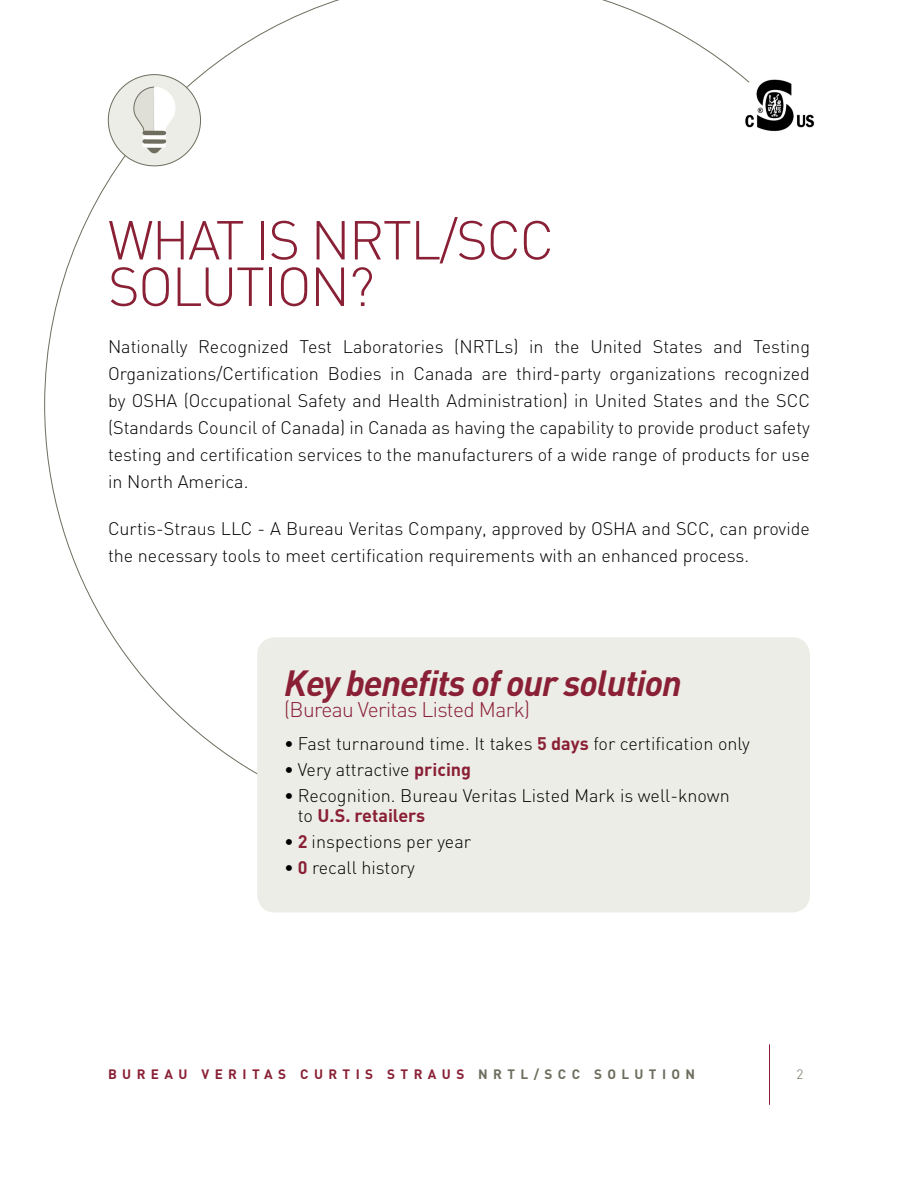
<style>
.page{position:relative;width:918px;height:1188px;background:#fff}
.page>*{position:absolute;margin:0;border:0;box-sizing:border-box;transform-origin:0 0}
.t1{font:300 54px/46.5px "DIN";letter-spacing:-.03em;color:#8a2035}
.t2{font:italic 700 36px "DIN";letter-spacing:-.03em;color:#8a2035}
.t3{font:300 21px "DIN";letter-spacing:-.03em;color:#8a2035}
.t4{font:300 18px/27px "DIN";color:#000}
.t5{font:700 13.5px "DIN";letter-spacing:.4em;color:#8a2035}
.t6{font:300 13.5px "DIN";color:#6e6d5e}
.s1{font-weight:700;color:#8a2035}
.s2{color:#6e6d5e}
</style>
<div class="page">
<hr style="left:769px;top:1044px;width:1px;height:61px;background:#8a2035">
<img style="left:750px;top:79px;width:65px;height:53px">
<div style="left:257px;top:637px;width:553px;height:276px;background:#edede8;border-radius:18px"></div>
<div style="left:108px;top:75px;width:93px;height:91px;background:#edede8;border-radius:50%"></div>
<svg style="left:133px;top:86px;width:43px;height:68px"></svg>
<h1 class="t1" style="left:108px;top:216px;width:448px">WHAT IS NRTL/SCC<br>SOLUTION?</h1>
<p class="t4" style="left:108px;top:333px;width:704px;text-align:justify">Nationally Recognized Test Laboratories (NRTLs) in the United States and Testing Organizations/Certification Bodies in Canada are third-party organizations recognized by OSHA (Occupational Safety and Health Administration) in United States and the SCC (Standards Council of Canada) in Canada as having the capability to provide product safety testing and certification services to the manufacturers of a wide range of products for use in North America.</p>
<p class="t4" style="left:108px;top:515px;width:703px">Curtis-Straus LLC - A Bureau Veritas Company, approved by OSHA and SCC, can provide the necessary tools to meet certification requirements with an enhanced process.</p>
<h2 class="t2" style="left:284px;top:659px;width:399px">Key benefits of our solution</h2>
<p class="t3" style="left:284px;top:696px;width:247px">(Bureau Veritas Listed Mark)</p>
<p class="t4" style="left:284px;top:730px;width:467px">• Fast turnaround time. It takes <span class="s1">5 days</span> for certification only</p>
<p class="t4" style="left:284px;top:756px;width:189px">• Very attractive <span class="s1">pricing</span></p>
<p class="t4" style="left:298px;top:786px;width:434px;line-height:19.5px;text-indent:-14px">• Recognition. Bureau Veritas Listed Mark is well-known to <span class="s1">U.S. retailers</span></p>
<p class="t4" style="left:284px;top:828px;width:188px">• <span class="s1">2</span> inspections per year</p>
<p class="t4" style="left:284px;top:854px;width:132px">• <span class="s1">0</span> recall history</p>
<p class="t5" style="left:108px;top:1065px;width:589px">BUREAU VERITAS CURTIS STRAUS <span class="s2">NRTL/SCC SOLUTION</span></p>
<p class="t6" style="left:796px;top:1066px;width:8px">2</p>
</div>
